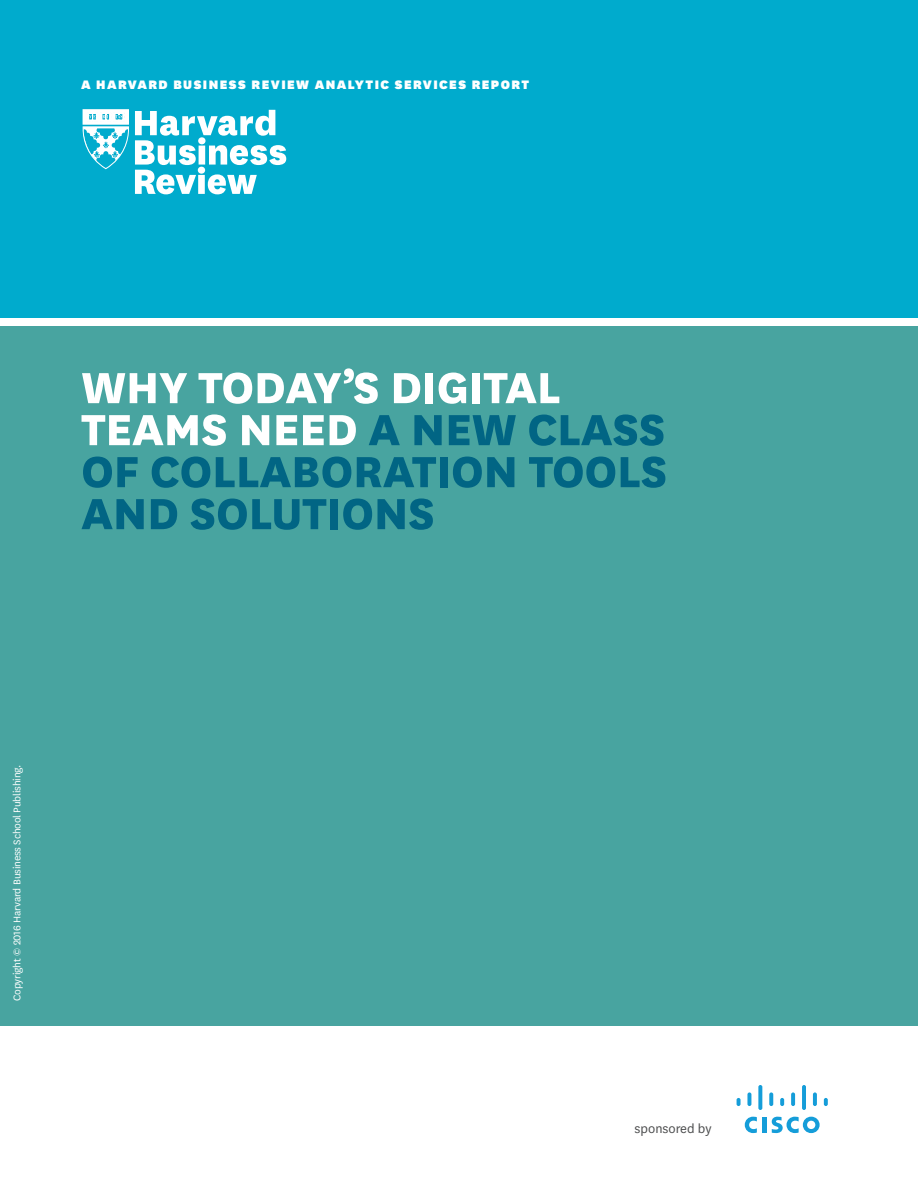
<style>
.page{position:relative;width:918px;height:1188px;background:#fff}
.page>*{position:absolute;margin:0;border:0;box-sizing:border-box;transform-origin:0 0}
.t1{font:800 51px/42px "National HBR";letter-spacing:-.01em;color:#016584}
.t2{font:900 14.4px "National HBR";letter-spacing:.1em;color:#fff}
.t3{font:14.4px "National HBR";color:#4b4c4d}
.t4{font:11.4px "National HBR";letter-spacing:-.015em;color:#fff}
.s1{color:#fff}
</style>
<div class="page">
<div style="left:0;top:326px;width:918px;height:700px;background:#48a4a0"></div>
<div style="left:0;top:0;width:918px;height:318px;background:#00abcd"></div>
<svg style="left:135px;top:110px;width:151px;height:84px"></svg>
<svg style="left:83px;top:109px;width:46px;height:61px"></svg>
<hr style="left:762px;top:1117px;width:4px;height:16px;background:#159dd9">
<svg style="left:745px;top:1117px;width:12px;height:16px"></svg>
<svg style="left:772px;top:1117px;width:48px;height:16px"></svg>
<svg style="left:737px;top:1098px;width:4px;height:8px"></svg>
<svg style="left:747px;top:1092px;width:4px;height:14px"></svg>
<svg style="left:758px;top:1085px;width:4px;height:25px"></svg>
<svg style="left:769px;top:1092px;width:4px;height:14px"></svg>
<svg style="left:780px;top:1098px;width:4px;height:8px"></svg>
<svg style="left:791px;top:1092px;width:4px;height:14px"></svg>
<hr style="left:802px;top:1085px;width:4px;height:25px;background:#159dd9;border-radius:2px">
<svg style="left:813px;top:1092px;width:4px;height:14px"></svg>
<svg style="left:824px;top:1098px;width:4px;height:8px"></svg>
<p class="t2" style="left:81px;top:75px;width:450px">A HARVARD BUSINESS REVIEW ANALYTIC SERVICES REPORT</p>
<p class="t1" style="left:81px;top:363px;width:588px"><span class="s1">WHY TODAY’S DIGITAL<br>TEAMS NEED</span> A NEW CLASS<br>OF COLLABORATION TOOLS<br>AND SOLUTIONS</p>
<p class="t4" style="left:10px;top:1001px;width:238px;rotate:-90deg">Copyright © 2016 Harvard Business School Publishing.</p>
<p class="t3" style="left:635px;top:1119px;width:78px">sponsored by</p>
</div>
